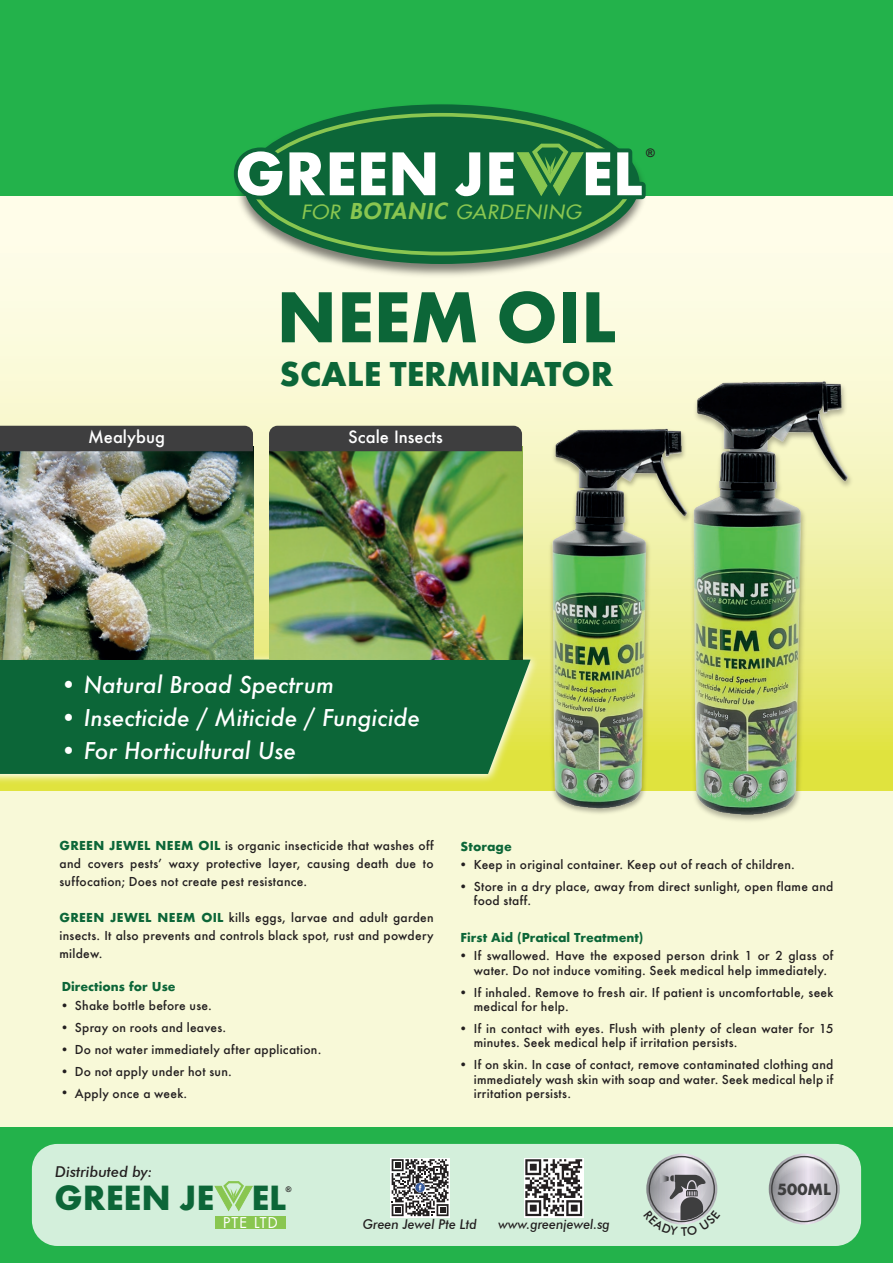
<style>
.page{position:relative;width:893px;height:1263px;background:#fff}
.page>*{position:absolute;margin:0;border:0;box-sizing:border-box;transform-origin:0 0}
.t1{font:700 75px "Futura PT";color:#0c6638}
.t2{font:700 64.2px "Futura PT";color:#fff}
.t3{font:700 36.6px "Futura PT";color:#0c6638}
.t4{font:700 36px "Futura PT";color:#0c6638}
.t5{font:italic 500 22.5px "Futura";color:#fff}
.t6{font:italic 19.2px "Futura LT";letter-spacing:.05em;color:#89c650;scale:1.05 1}
.t7{font:700 16.95px "Futura PT";color:#3e3e3f}
.t8{font:500 16.5px "Futura";color:#fff}
.t9{font:italic 500 15px "Futura BT";color:#231f20}
.t10{font:14.55px "Futura LT";letter-spacing:.08em;color:#fff}
.t11{font:italic 500 13.5px "Futura BT";color:#231f20;scale:.95 1}
.t12{font:500 12px/21.9px "Futura";letter-spacing:.025em;color:#231f20}
.t13{font:700 12px "Futura";color:#0c6638}
.t14{font:700 11.7px "Arial";color:#231f20}
.t15{font:700 7.65px "Arial";color:#231f20}
.s1{font-weight:800;font-size:21.45px}
.s2{font-weight:700;color:#0c6638}
</style>
<div class="page">
<svg style="left:0;top:196px;width:893px;height:411px;background:#fbfade"></svg>
<img style="left:0;top:607px;width:443px;height:184px">
<div style="left:0;top:0;width:893px;height:196px;background:#23b24b"></div>
<img style="left:233px;top:106px;width:417px;height:176px">
<div style="left:244px;top:104px;width:395px;height:160px;background:#0c6638;border-radius:50%"></div>
<svg style="left:234px;top:147px;width:55px;height:53px"></svg>
<svg style="left:516px;top:140px;width:130px;height:60px"></svg>
<div style="left:0;top:1127px;width:893px;height:136px;background:#23b24b"></div>
<div style="left:32px;top:1144px;width:829px;height:102px;background:#d3efdb;border-radius:26px"></div>
<svg style="left:214px;top:1181px;width:39px;height:30px"></svg>
<div style="left:215px;top:1216px;width:71px;height:12px;background:#89c650"></div>
<svg style="left:524px;top:1158px;width:59px;height:59px"></svg>
<svg style="left:525px;top:1159px;width:57px;height:57px;background:#8e8c8c"></svg>
<svg style="left:769px;top:1153px;width:71px;height:71px"></svg>
<svg style="left:768px;top:1157px;width:68px;height:65px;background:#c5c6ca"></svg>
<div style="left:771px;top:1156px;width:66px;height:66px;border:1px solid #3e3e3f;border-radius:50%"></div>
<svg style="left:390px;top:1158px;width:60px;height:59px"></svg>
<svg style="left:392px;top:1159px;width:56px;height:57px;background:#858385"></svg>
<div style="left:0;top:660px;width:443px;height:114px;background:#0c6638"></div>
<div style="left:0;top:791px;width:893px;height:336px;background:#f8f9d8"></div>
<img style="left:0;top:451px;width:253px;height:209px">
<img style="left:269px;top:451px;width:174px;height:209px">
<div style="left:269px;top:426px;width:174px;height:25px;background:#3e3e3f"></div>
<div style="left:0;top:426px;width:253px;height:25px;background:#3e3e3f"></div>
<img style="left:443px;top:418px;width:126px;height:391px">
<img style="left:569px;top:368px;width:324px;height:453px">
<svg style="left:646px;top:1157px;width:72px;height:68px"></svg>
<h2 class="t2" style="left:581px;top:132px;width:63px">EL</h2>
<p class="t14" style="left:646px;top:145px;width:10px">®</p>
<h2 class="t2" style="left:235px;top:132px;width:282px">GREEN JE</h2>
<h3 class="t6" style="left:301px;top:200px;width:268px">FOR <span class="s1">BOTANIC</span> GARDENING</h3>
<h1 class="t1" style="left:277px;top:269px;width:341px">NEEM OIL</h1>
<h3 class="t4" style="left:279px;top:351px;width:335px">SCALE TERMINATOR</h3>
<h3 class="t8" style="left:88px;top:426px;width:78px">Mealybug</h3>
<h3 class="t8" style="left:348px;top:426px;width:96px">Scale Insects</h3>
<h3 class="t5" style="left:60px;top:669px;width:276px">• Natural Broad Spectrum</h3>
<h3 class="t5" style="left:60px;top:702px;width:362px">• Insecticide / Miticide / Fungicide</h3>
<h3 class="t5" style="left:60px;top:735px;width:238px">• For Horticultural Use</h3>
<p class="t12" style="left:60px;top:836px;width:376px;line-height:18px;text-align:justify"><span class="s2">GREEN JEWEL NEEM OIL</span> is organic insecticide that washes off and covers pestsʼ waxy protective layer, causing death due to suffocation; Does not create pest resistance.</p>
<p class="t12" style="left:60px;top:908px;width:376px;line-height:18px;text-align:justify"><span class="s2">GREEN JEWEL NEEM OIL</span> kills eggs, larvae and adult garden insects. It also prevents and controls black spot, rust and powdery mildew.</p>
<p class="t13" style="left:62px;top:978px;width:115px">Directions for Use</p>
<p class="t12" style="left:75px;top:994px;width:248px">Shake bottle before use.<br>Spray on roots and leaves.<br>Do not water immediately after application.<br>Do not apply under hot sun.<br>Apply once a week.</p>
<p class="t12" style="left:60px;top:994px;width:11px;text-align:justify">• • • • •</p>
<p class="t9" style="left:55px;top:1162px;width:99px">Distributed by:</p>
<p class="t13" style="left:461px;top:837px;width:53px">Storage</p>
<p class="t12" style="left:459px;top:853px;width:11px">• •</p>
<p class="t12" style="left:474px;top:853px;width:361px">Keep in original container. Keep out of reach of children.<br>Store in a dry place, away from direct sunlight, open flame and</p>
<p class="t12" style="left:474px;top:889px;width:59px">food staff.</p>
<p class="t13" style="left:461px;top:929px;width:184px">First Aid (Pratical Treatment)</p>
<p class="t12" style="left:474px;top:949px;width:361px;line-height:14.4px">If swallowed. Have the exposed person drink 1 or 2 glass of water. Do not induce vomiting. Seek medical help immediately.</p>
<p class="t12" style="left:474px;top:985px;width:361px;line-height:14.4px">If inhaled. Remove to fresh air. If patient is uncomfortable, seek medical for help.</p>
<p class="t12" style="left:474px;top:1021px;width:361px;line-height:14.4px">If in contact with eyes. Flush with plenty of clean water for 15 minutes. Seek medical help if irritation persists.</p>
<p class="t12" style="left:474px;top:1057px;width:361px;line-height:14.4px;text-align:justify">If on skin. In case of contact, remove contaminated clothing and immediately wash skin with soap and water. Seek medical help if irritation persists.</p>
<p class="t12" style="left:459px;top:945px;width:11px">•</p>
<p class="t12" style="left:459px;top:981px;width:11px">•</p>
<p class="t12" style="left:459px;top:1017px;width:11px">•</p>
<p class="t12" style="left:459px;top:1054px;width:11px">•</p>
<h3 class="t3" style="left:55px;top:1174px;width:233px">GREEN JE EL</h3>
<p class="t10" style="left:223px;top:1213px;width:56px">PTE LTD</p>
<p class="t15" style="left:286px;top:1184px;width:7px">®</p>
<p class="t11" style="left:363px;top:1216px;width:122px">Green Jewel Pte Ltd</p>
<p class="t11" style="left:498px;top:1216px;width:119px">www.greenjewel.sg</p>
<h3 class="t7" style="left:777px;top:1178px;width:56px">500ML</h3>
</div>
